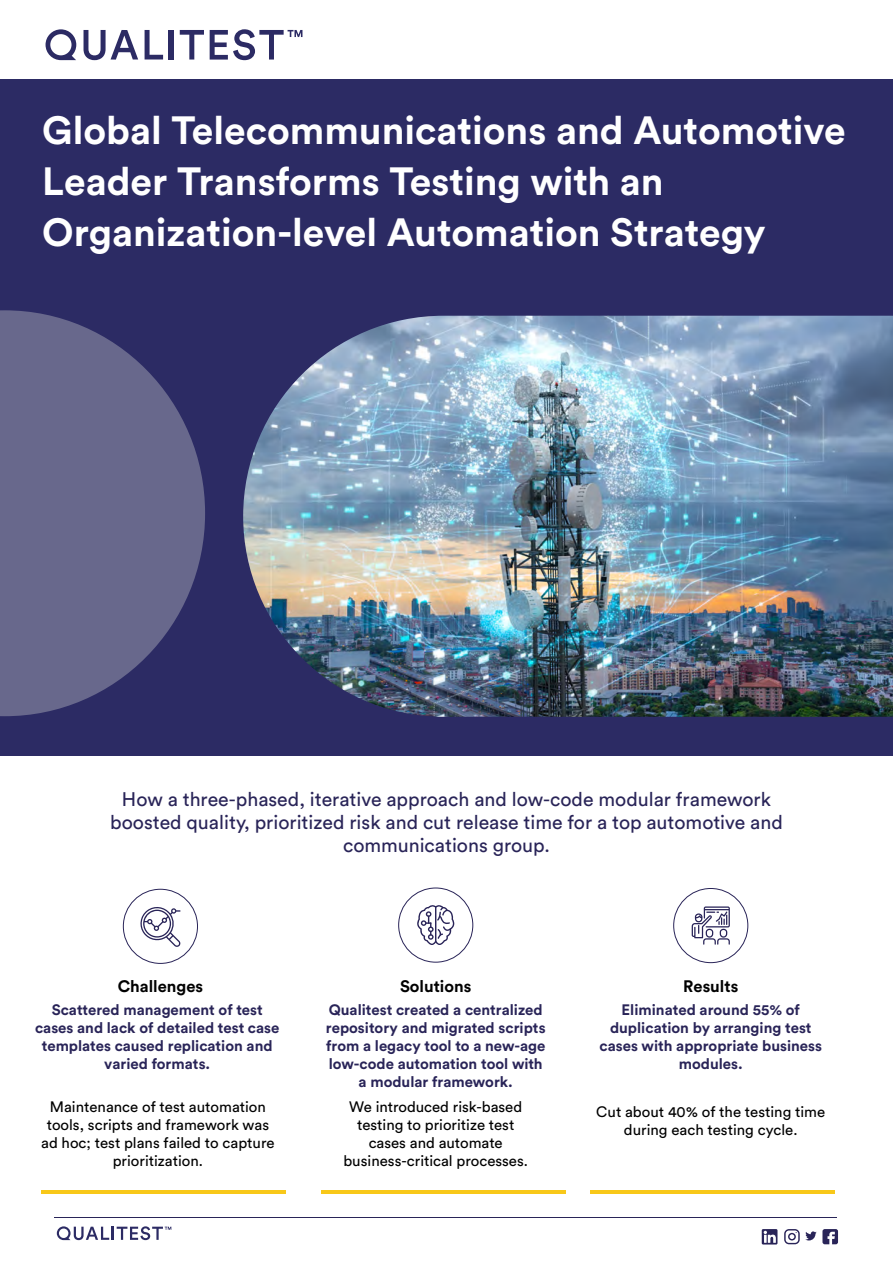
<style>
.page{position:relative;width:893px;height:1263px;background:#fff}
.page>*{position:absolute;margin:0;border:0;box-sizing:border-box;transform-origin:0 0}
.t1{font:700 39px/51px "Circular Std";color:#fff}
.t2{font:19.5px/23.4px "Circular Std";color:#292458;text-align:center}
.t3{font:700 16.5px "Circular Std";color:#000}
.t4{font:700 15px/18px "Circular Std";color:#292458;text-align:center}
.t5{font:15px/18px "Circular Std";color:#000;text-align:center}
</style>
<div class="page">
<svg style="left:140px;top:907px;width:41px;height:40px"></svg>
<div style="left:123px;top:889px;width:75px;height:75px;border:1px solid #292458;border-radius:50%"></div>
<svg style="left:417px;top:905px;width:37px;height:40px"></svg>
<div style="left:398px;top:888px;width:75px;height:74px;border:1px solid #292458;border-radius:50%"></div>
<svg style="left:692px;top:906px;width:38px;height:39px"></svg>
<div style="left:673px;top:888px;width:75px;height:75px;border:1px solid #292458;border-radius:50%"></div>
<hr style="left:321px;top:1191px;width:244px;height:3px;background:#f8c819">
<hr style="left:41px;top:1191px;width:244px;height:3px;background:#f8c819">
<hr style="left:591px;top:1191px;width:244px;height:3px;background:#f8c819">
<div style="left:0;top:80px;width:893px;height:676px;background:#2c2b64"></div>
<svg style="left:145px;top:30px;width:18px;height:30px"></svg>
<div style="left:169px;top:30px;width:5px;height:30px;background:#2c2b64"></div>
<svg style="left:180px;top:30px;width:24px;height:30px"></svg>
<svg style="left:46px;top:29px;width:30px;height:31px"></svg>
<svg style="left:84px;top:30px;width:54px;height:30px"></svg>
<svg style="left:210px;top:29px;width:92px;height:31px"></svg>
<hr style="left:54px;top:1217px;width:783px;height:1px;background:#292458">
<svg style="left:762px;top:1229px;width:15px;height:15px"></svg>
<svg style="left:784px;top:1229px;width:54px;height:15px"></svg>
<svg style="left:57px;top:1226px;width:114px;height:14px"></svg>
<img style="left:243px;top:316px;width:650px;height:401px">
<svg style="left:0;top:310px;width:205px;height:406px;fill:#68688c"></svg>
<h1 class="t1" style="left:42px;top:104px;width:805px">Global Telecommunications and Automotive<br>Leader Transforms Testing with an<br>Organization-level Automation Strategy</h1>
<h2 class="t2" style="left:110px;top:787px;width:674px">How a three-phased, iterative approach and low-code modular framework boosted quality, prioritized risk and cut release time for a top automotive and communications group.</h2>
<p class="t3" style="left:118px;top:975px;width:87px">Challenges</p>
<p class="t3" style="left:400px;top:975px;width:73px">Solutions</p>
<p class="t4" style="left:35px;top:1000px;width:246px">Scattered management of test cases and lack of detailed test case templates caused replication and varied formats.</p>
<p class="t4" style="left:326px;top:1000px;width:221px">Qualitest created a centralized repository and migrated scripts from a legacy tool to a new-age low-code automation tool with a modular framework.</p>
<p class="t5" style="left:41px;top:1097px;width:235px">Maintenance of test automation tools, scripts and framework was ad hoc; test plans failed to capture prioritization.</p>
<p class="t5" style="left:343px;top:1097px;width:186px">We introduced risk-based testing to prioritize test cases and automate business-critical processes.</p>
<p class="t3" style="left:683px;top:975px;width:57px">Results</p>
<p class="t4" style="left:599px;top:1000px;width:224px">Eliminated around 55% of duplication by arranging test cases with appropriate business modules.</p>
<p class="t5" style="left:596px;top:1102px;width:230px">Cut about 40% of the testing time during each testing cycle.</p>
</div>
